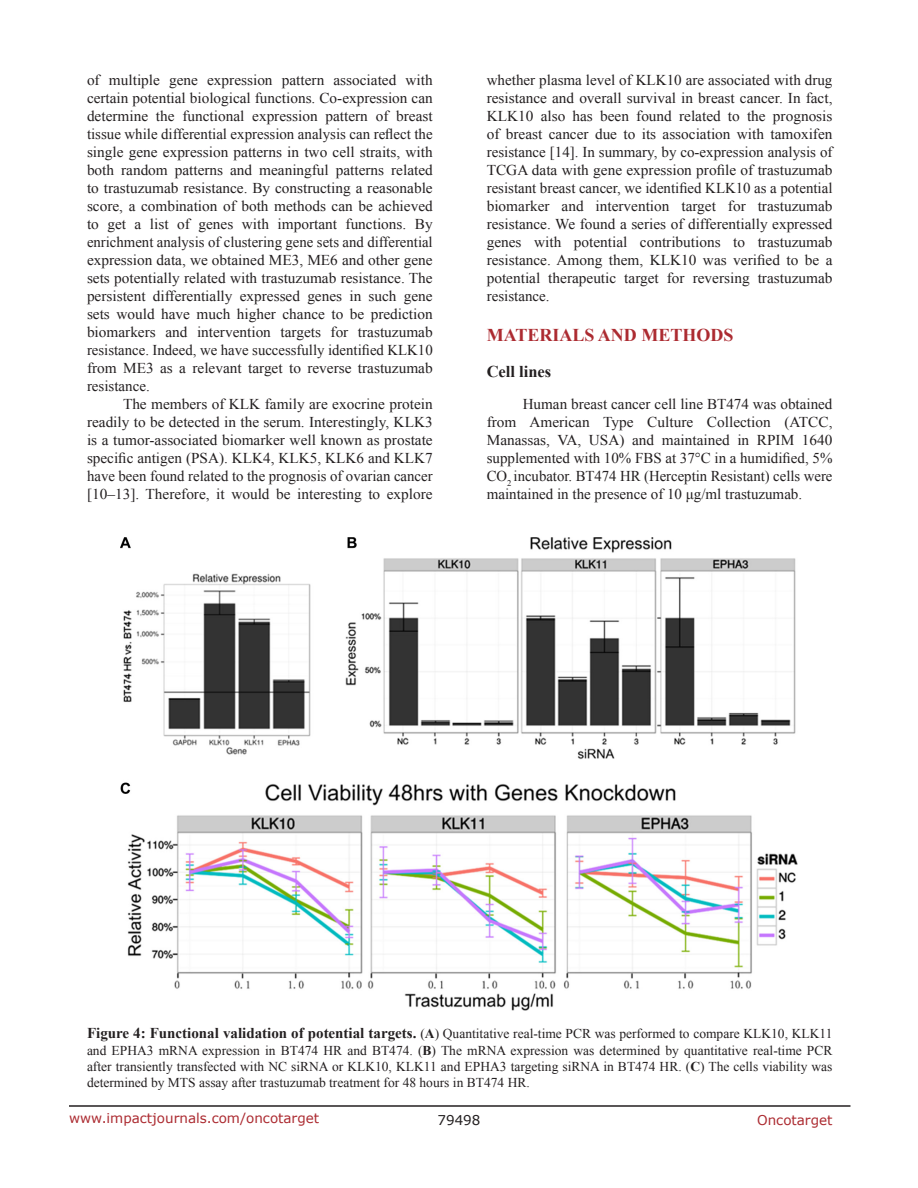
<style>
.page{position:relative;width:918px;height:1188px;background:#fff}
.page>*{position:absolute;margin:0;border:0;box-sizing:border-box;transform-origin:0 0}
.Heading{font:700 18px "Times New Roman";color:#ac2b31}
.SubHeading{font:700 16.5px "Times New Roman";color:#231f20}
.BodyText{font:15px/18px "Times New Roman";color:#231f20;text-align:justify}
.FigureText{font:13.5px/16.2px "Times New Roman";color:#231f20;text-align:justify}
.t1{font:13.5px "Verdana";color:#ac2b31}
.t2{font:13.5px "Verdana";color:#231f20}
.s1{font-weight:700;font-size:15px}
.s2{font-weight:700}
</style>
<div class="page">
<hr style="left:69px;top:1105px;width:781px;height:2px;background:#231f20">
<img style="left:121px;top:538px;width:676px;height:472px">
<p class="BodyText" style="left:87px;top:71px;width:347px">of multiple gene expression pattern associated with certain potential biological functions. Co-expression can determine the functional expression pattern of breast tissue while differential expression analysis can reflect the single gene expression patterns in two cell straits, with both random patterns and meaningful patterns related to trastuzumab resistance. By constructing a reasonable score, a combination of both methods can be achieved to get a list of genes with important functions. By enrichment analysis of clustering gene sets and differential expression data, we obtained ME3, ME6 and other gene sets potentially related with trastuzumab resistance. The persistent differentially expressed genes in such gene sets would have much higher chance to be prediction biomarkers and intervention targets for trastuzumab resistance. Indeed, we have successfully identified KLK10 from ME3 as a relevant target to reverse trastuzumab resistance.</p>
<p class="BodyText" style="left:87px;top:395px;width:347px;text-indent:36px">The members of KLK family are exocrine protein readily to be detected in the serum. Interestingly, KLK3 is a tumor-associated biomarker well known as prostate specific antigen (PSA). KLK4, KLK5, KLK6 and KLK7 have been found related to the prognosis of ovarian cancer [10–13]. Therefore, it would be interesting to explore</p>
<p class="BodyText" style="left:487px;top:71px;width:347px">whether plasma level of KLK10 are associated with drug resistance and overall survival in breast cancer. In fact, KLK10 also has been found related to the prognosis of breast cancer due to its association with tamoxifen resistance [14]. In summary, by co-expression analysis of TCGA data with gene expression profile of trastuzumab resistant breast cancer, we identified KLK10 as a potential biomarker and intervention target for trastuzumab resistance. We found a series of differentially expressed genes with potential contributions to trastuzumab resistance. Among them, KLK10 was verified to be a potential therapeutic target for reversing trastuzumab resistance.</p>
<p class="Heading" style="left:487px;top:323px;width:248px">MATERIALS AND METHODS</p>
<p class="SubHeading" style="left:487px;top:360px;width:66px">Cell lines</p>
<p class="BodyText" style="left:487px;top:395px;width:347px;text-indent:36px">Human breast cancer cell line BT474 was obtained from American Type Culture Collection (ATCC, Manassas, VA, USA) and maintained in RPIM 1640 supplemented with 10% FBS at 37°C in a humidified, 5% CO<sub>2</sub> incubator. BT474 HR (Herceptin Resistant) cells were maintained in the presence of 10 μg/ml trastuzumab.</p>
<p class="FigureText" style="left:87px;top:1025px;width:747px"><span class="s1">Figure 4: Functional validation of potential targets.</span> (<span class="s2">A</span>) Quantitative real-time PCR was performed to compare KLK10, KLK11 and EPHA3 mRNA expression in BT474 HR and BT474. (<span class="s2">B</span>) The mRNA expression was determined by quantitative real-time PCR after transiently transfected with NC siRNA or KLK10, KLK11 and EPHA3 targeting siRNA in BT474 HR. (<span class="s2">C</span>) The cells viability was determined by MTS assay after trastuzumab treatment for 48 hours in BT474 HR.</p>
<p class="t1" style="left:69px;top:1109px;width:252px">www.impactjournals.com/oncotarget</p>
<p class="t2" style="left:438px;top:1111px;width:44px">79498</p>
<p class="t1" style="left:757px;top:1111px;width:77px">Oncotarget</p>
</div>
